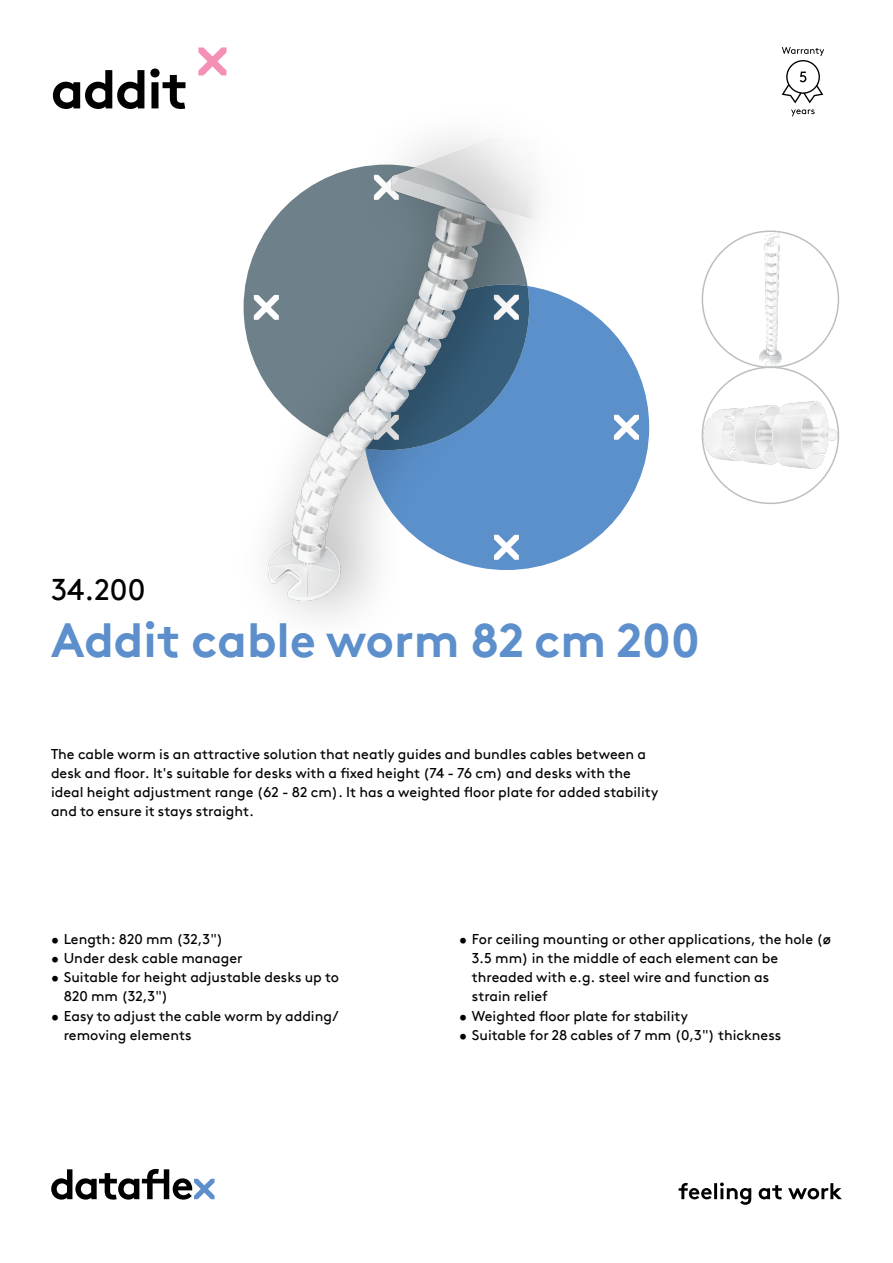
<style>
.page{position:relative;width:893px;height:1263px;background:#fff}
.page>*{position:absolute;margin:0;border:0;box-sizing:border-box;transform-origin:0 0}
.hoofdstuk{font:700 54px "Brown Pro TT";letter-spacing:-.02em;color:#000}
.productnaam{font:700 48px "Brown Pro TT";color:#5c8fcb}
.productnummer{font:30px "Brown Pro TT";color:#000}
.omschrijving{font:14.25px/19.2px "Brown Pro TT";color:#000}
</style>
<div class="page">
<svg style="left:598px;top:318px;width:51px;height:219px;fill:#5b90cb"></svg>
<svg style="left:51px;top:1169px;width:164px;height:30px"></svg>
<svg style="left:679px;top:1182px;width:163px;height:23px"></svg>
<svg style="left:198px;top:47px;width:28px;height:28px"></svg>
<img style="left:759px;top:233px;width:23px;height:132px">
<img style="left:702px;top:401px;width:136px;height:69px">
<div style="left:230px;top:93px;width:368px;height:559px;background:#000;opacity:.35"></div>
<img style="left:263px;top:133px;width:283px;height:473px">
<svg style="left:782px;top:47px;width:42px;height:56px"></svg>
<svg style="left:791px;top:109px;width:24px;height:7px"></svg>
<p class="hoofdstuk" style="left:51px;top:46px;width:139px">addit</p>
<p class="productnummer" style="left:51px;top:566px;width:96px">34.200</p>
<p class="productnaam" style="left:51px;top:601px;width:650px">Addit cable worm 82 cm 200</p>
<p class="omschrijving" style="left:51px;top:743px;width:609px">The cable worm is an attractive solution that neatly guides and bundles cables between a desk and floor. It's suitable for desks with a fixed height (74 - 76 cm) and desks with the ideal height adjustment range (62 - 82 cm). It has a weighted floor plate for added stability and to ensure it stays straight.</p>
<p class="omschrijving" style="left:51px;top:928px;width:174px">• Length: 820 mm (32,3")</p>
<p class="omschrijving" style="left:51px;top:947px;width:193px">• Under desk cable manager</p>
<p class="omschrijving" style="left:64px;top:966px;width:277px;text-indent:-13px">• Suitable for height adjustable desks up to<br>820 mm (32,3")</p>
<p class="omschrijving" style="left:64px;top:1005px;width:277px;text-indent:-13px">• Easy to adjust the cable worm by adding/ removing elements</p>
<p class="omschrijving" style="left:472px;top:928px;width:361px;text-indent:-13px">• For ceiling mounting or other applications, the hole (ø 3.5 mm) in the middle of each element can be threaded with e.g. steel wire and function as<br>strain relief</p>
<p class="omschrijving" style="left:459px;top:1005px;width:230px">• Weighted floor plate for stability</p>
<p class="omschrijving" style="left:459px;top:1024px;width:324px">• Suitable for 28 cables of 7 mm (0,3") thickness</p>
</div>
